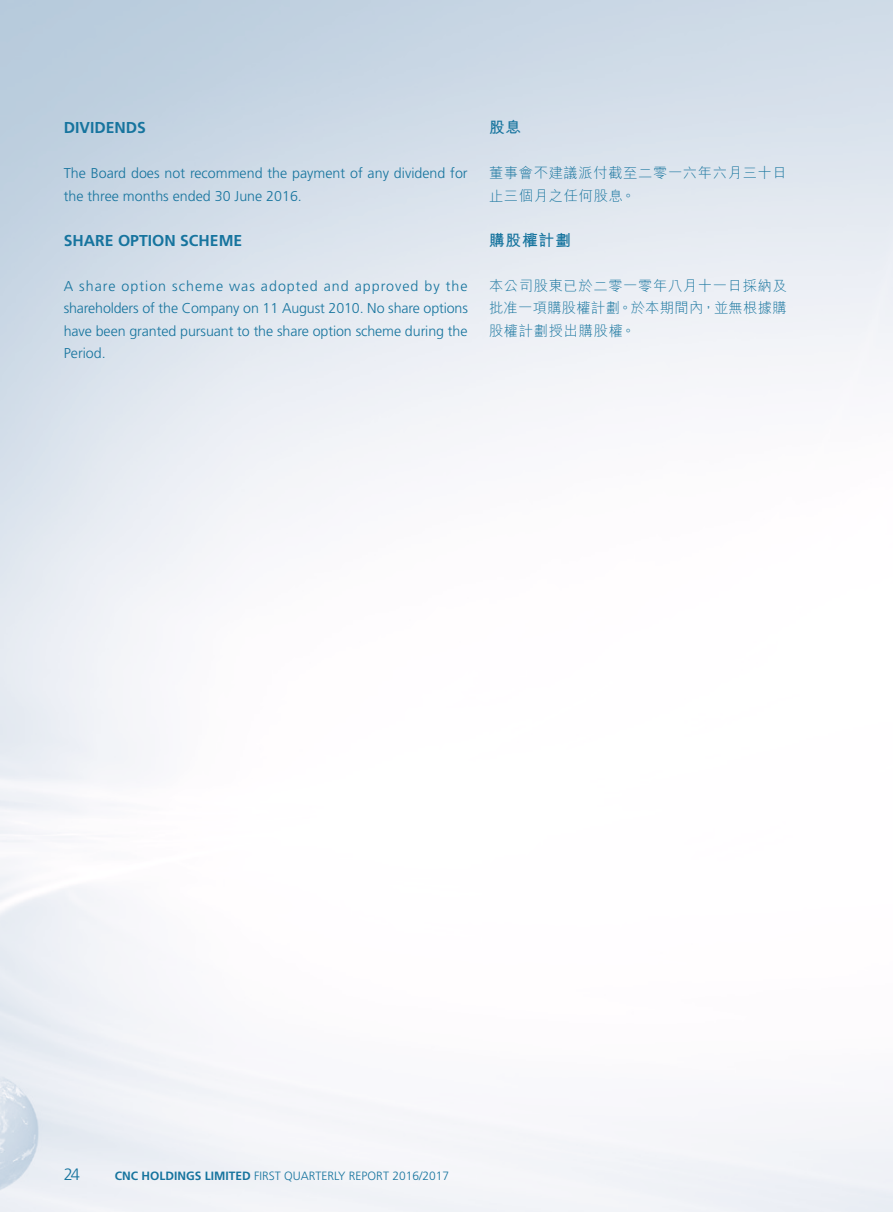
<style>
.page{position:relative;width:893px;height:1212px;background:#fff}
.page>*{position:absolute;margin:0;border:0;box-sizing:border-box;transform-origin:0 0}
.t1{font:300 16.5px "Frutiger LT Std";color:#16749e}
.Heading_1{font:700 15.75px "Frutiger LT Std";color:#16749e}
.C_Heading_1{font:700 15.75px "M Hei HK";letter-spacing:.05em;color:#16749e}
.Body_Text{font:300 14.25px/22.5px "Frutiger LT Std";color:#16749e}
.C_Body_Text{font:300 14.25px/22.5px "M Hei HK";letter-spacing:.045em;color:#16749e}
.t2{font:300 12px "Frutiger LT Std";color:#16749e}
.s1{font-weight:700}
</style>
<div class="page">
<p class="Heading_1" style="left:64px;top:118px;width:84px">DIVIDENDS</p>
<p class="Body_Text" style="left:64px;top:162px;width:405px">The Board does not recommend the payment of any dividend for the three months ended 30 June 2016.</p>
<p class="Heading_1" style="left:64px;top:231px;width:180px">SHARE OPTION SCHEME</p>
<p class="Body_Text" style="left:64px;top:275px;width:406px;text-align:justify">A share option scheme was adopted and approved by the shareholders of the Company on 11 August 2010. No share options have been granted pursuant to the share option scheme during the Period.</p>
<p class="C_Heading_1" style="left:489px;top:116px;width:34px">股息</p>
<p class="C_Body_Text" style="left:489px;top:161px;width:299px">董事會不建議派付截至二零一六年六月三十日止三個月之任何股息。</p>
<p class="C_Heading_1" style="left:489px;top:228px;width:83px">購股權計劃</p>
<p class="C_Body_Text" style="left:489px;top:274px;width:299px;text-align:justify">本公司股東已於二零一零年八月十一日採納及批准一項購股權計劃。於本期間內，並無根據購股權計劃授出購股權。</p>
<p class="t1" style="left:64px;top:1165px;width:18px">24</p>
<p class="t2" style="left:115px;top:1169px;width:336px"><span class="s1">CNC HOLDINGS LIMITED</span> FIRST QUARTERLY REPORT 2016/2017</p>
</div>
